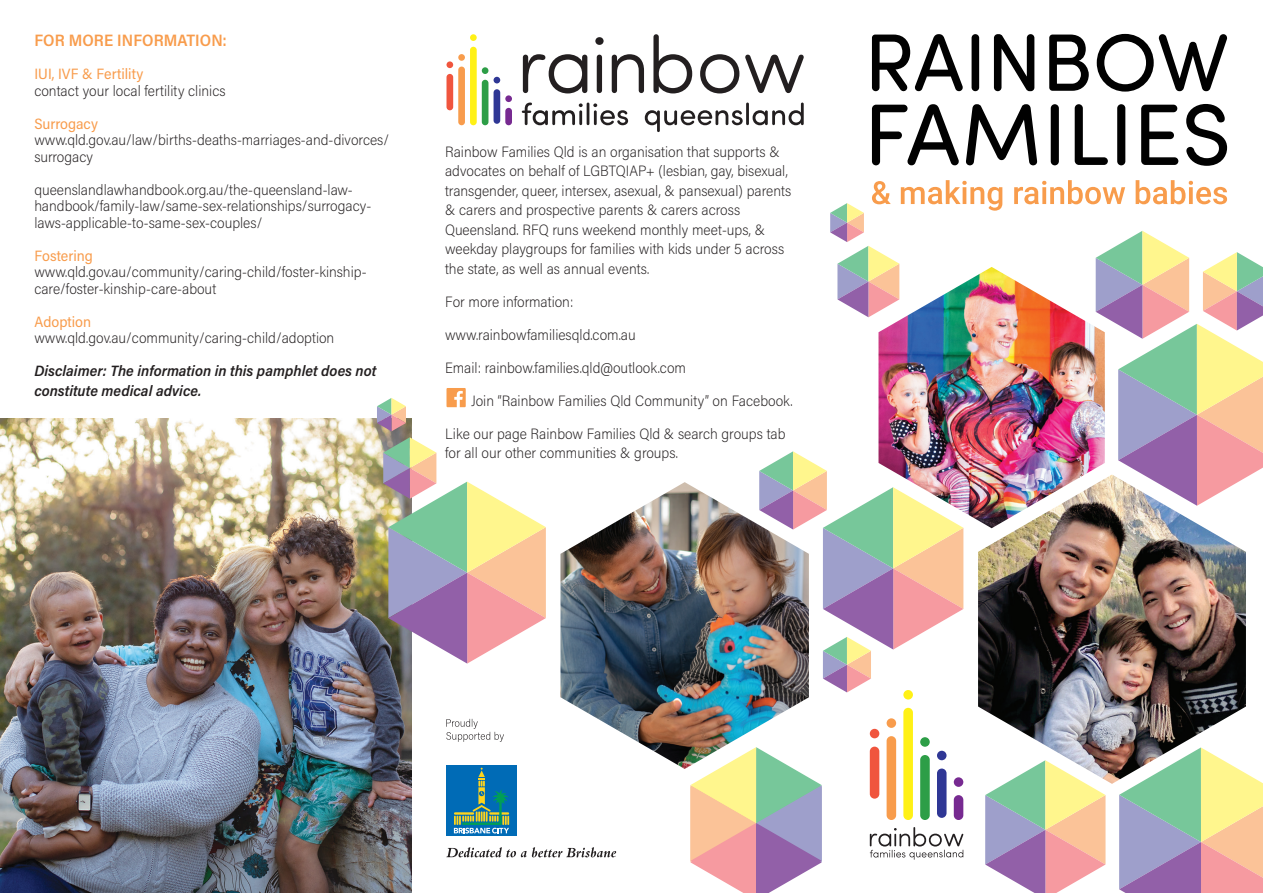
<style>
.page{position:relative;width:1263px;height:893px;background:#fff}
.page>*{position:absolute;margin:0;border:0;box-sizing:border-box;transform-origin:0 0}
.t1{font:600 16.5px "Acumin Pro Semi Cond";color:#f89c4c}
.t2{font:200 15px/19.5px "Acumin Pro Semi Cond";color:#231f20}
.t3{font:italic 600 15px/19.5px "Acumin Pro Semi Cond";color:#231f20}
.t4{font:15px "Acumin Pro Semi Cond";color:#f89c4c}
</style>
<div class="page">
<img style="left:878px;top:267px;width:218px;height:261px">
<img style="left:978px;top:474px;width:268px;height:310px">
<svg style="left:1096px;top:231px;width:167px;height:275px"></svg>
<svg style="left:1119px;top:747px;width:144px;height:146px;background:#bfb8a9"></svg>
<svg style="left:985px;top:760px;width:120px;height:133px"></svg>
<svg style="left:759px;top:451px;width:204px;height:241px"></svg>
<img style="left:560px;top:482px;width:249px;height:287px">
<svg style="left:690px;top:747px;width:132px;height:146px"></svg>
<img style="left:0;top:419px;width:412px;height:474px">
<svg style="left:383px;top:437px;width:163px;height:227px"></svg>
<svg style="left:377px;top:398px;width:29px;height:33px"></svg>
<svg style="left:523px;top:54px;width:64px;height:39px"></svg>
<svg style="left:595px;top:37px;width:9px;height:56px"></svg>
<svg style="left:612px;top:54px;width:32px;height:39px"></svg>
<svg style="left:653px;top:34px;width:39px;height:59px"></svg>
<svg style="left:700px;top:54px;width:39px;height:39px"></svg>
<svg style="left:745px;top:54px;width:59px;height:39px"></svg>
<svg style="left:645px;top:110px;width:98px;height:22px"></svg>
<hr style="left:746px;top:103px;width:3px;height:22px;background:#231f20">
<svg style="left:752px;top:103px;width:52px;height:22px"></svg>
<svg style="left:522px;top:103px;width:61px;height:22px"></svg>
<hr style="left:587px;top:103px;width:2px;height:22px;background:#231f20">
<svg style="left:593px;top:103px;width:35px;height:22px"></svg>
<div style="left:470px;top:47px;width:7px;height:78px;background:#fff116;border-radius:3px"></div>
<div style="left:470px;top:34px;width:7px;height:7px;background:#fff116;border-radius:50%"></div>
<div style="left:458px;top:67px;width:7px;height:58px;background:#f89c4c;border-radius:3px"></div>
<div style="left:458px;top:54px;width:7px;height:7px;background:#f89c4c;border-radius:50%"></div>
<div style="left:446px;top:74px;width:7px;height:36px;background:#f0553e;border-radius:3px"></div>
<div style="left:446px;top:61px;width:7px;height:7px;background:#f0553e;border-radius:50%"></div>
<div style="left:505px;top:108px;width:7px;height:17px;background:#772a91;border-radius:3px"></div>
<div style="left:505px;top:95px;width:7px;height:7px;background:#772a91;border-radius:50%"></div>
<div style="left:493px;top:89px;width:7px;height:35px;background:#2f3795;border-radius:3px"></div>
<div style="left:493px;top:77px;width:7px;height:6px;background:#2f3795;border-radius:50%"></div>
<div style="left:482px;top:80px;width:6px;height:45px;background:#2d9e47;border-radius:3px"></div>
<div style="left:482px;top:67px;width:6px;height:7px;background:#2d9e47;border-radius:50%"></div>
<svg style="left:446px;top:719px;width:58px;height:23px"></svg>
<svg style="left:446px;top:765px;width:71px;height:70px;background:#247da2"></svg>
<svg style="left:446px;top:847px;width:170px;height:10px"></svg>
<div style="left:903px;top:708px;width:10px;height:112px;background:#fff116;border-radius:5px"></div>
<div style="left:903px;top:690px;width:10px;height:9px;background:#fff116;border-radius:50%"></div>
<div style="left:886px;top:736px;width:10px;height:84px;background:#f89c4c;border-radius:5px"></div>
<div style="left:886px;top:718px;width:10px;height:10px;background:#f89c4c;border-radius:50%"></div>
<div style="left:870px;top:747px;width:9px;height:52px;background:#f0553e;border-radius:5px"></div>
<div style="left:870px;top:729px;width:9px;height:9px;background:#f0553e;border-radius:50%"></div>
<div style="left:954px;top:795px;width:9px;height:25px;background:#772a91;border-radius:5px"></div>
<div style="left:954px;top:777px;width:9px;height:10px;background:#772a91;border-radius:50%"></div>
<div style="left:937px;top:768px;width:9px;height:50px;background:#2f3795;border-radius:5px"></div>
<div style="left:937px;top:751px;width:9px;height:9px;background:#2f3795;border-radius:50%"></div>
<div style="left:920px;top:755px;width:10px;height:65px;background:#2d9e47;border-radius:5px"></div>
<div style="left:920px;top:737px;width:10px;height:10px;background:#2d9e47;border-radius:50%"></div>
<svg style="left:870px;top:827px;width:93px;height:33px"></svg>
<svg style="left:446px;top:388px;width:20px;height:19px"></svg>
<svg style="left:830px;top:180px;width:172px;height:137px"></svg>
<svg style="left:1014px;top:180px;width:111px;height:24px"></svg>
<svg style="left:1136px;top:180px;width:91px;height:24px"></svg>
<svg style="left:872px;top:104px;width:87px;height:62px"></svg>
<svg style="left:966px;top:104px;width:71px;height:61px"></svg>
<div style="left:1051px;top:104px;width:8px;height:61px;background:#010101;border-radius:4px"></div>
<svg style="left:1075px;top:104px;width:33px;height:61px"></svg>
<div style="left:1117px;top:104px;width:8px;height:61px;background:#010101;border-radius:4px"></div>
<svg style="left:1141px;top:105px;width:37px;height:60px"></svg>
<svg style="left:1186px;top:104px;width:41px;height:62px"></svg>
<svg style="left:872px;top:34px;width:91px;height:58px"></svg>
<div style="left:971px;top:34px;width:8px;height:57px;background:#010101;border-radius:4px"></div>
<svg style="left:994px;top:34px;width:40px;height:57px"></svg>
<svg style="left:1049px;top:35px;width:40px;height:56px"></svg>
<svg style="left:1097px;top:34px;width:130px;height:58px"></svg>
<p class="t1" style="left:34px;top:29px;width:194px">FOR MORE INFORMATION:</p>
<p class="t4" style="left:34px;top:63px;width:111px">IUI, IVF &amp; Fertility</p>
<p class="t2" style="left:34px;top:80px;width:193px">contact your local fertility clinics</p>
<p class="t4" style="left:34px;top:113px;width:65px">Surrogacy</p>
<p class="t2" style="left:34px;top:131px;width:356px;line-height:16.5px">www.qld.gov.au/law/births-deaths-marriages-and-divorces/ surrogacy</p>
<p class="t2" style="left:34px;top:181px;width:338px;line-height:16.5px">queenslandlawhandbook.org.au/the-queensland-law&shy;handbook/family-law/same-sex-relationships/surrogacy&shy;laws-applicable-to-same-sex-couples/</p>
<p class="t4" style="left:34px;top:245px;width:60px">Fostering</p>
<p class="t2" style="left:34px;top:263px;width:334px;line-height:16.5px">www.qld.gov.au/community/caring-child/foster-kinship&shy;care/foster-kinship-care-about</p>
<p class="t4" style="left:34px;top:311px;width:58px">Adoption</p>
<p class="t2" style="left:34px;top:328px;width:302px">www.qld.gov.au/community/caring-child/adoption</p>
<p class="t3" style="left:34px;top:360px;width:343px">Disclaimer: The information in this pamphlet does not constitute medical advice.</p>
<p class="t2" style="left:445px;top:141px;width:348px">Rainbow Families Qld is an organisation that supports &amp; advocates on behalf of LGBTQIAP+ (lesbian, gay, bisexual, transgender, queer, intersex, asexual, &amp; pansexual) parents &amp; carers and prospective parents &amp; carers across Queensland. RFQ runs weekend monthly meet-ups, &amp; weekday playgroups for families with kids under 5 across the state, as well as annual events.</p>
<p class="t2" style="left:445px;top:291px;width:130px">For more information:</p>
<p class="t2" style="left:445px;top:324px;width:192px">www.rainbowfamiliesqld.com.au</p>
<p class="t2" style="left:445px;top:357px;width:242px">Email: rainbow.families.qld@outlook.com</p>
<p class="t2" style="left:471px;top:390px;width:323px">Join “Rainbow Families Qld Community” on Facebook.</p>
<p class="t2" style="left:445px;top:423px;width:342px">Like our page Rainbow Families Qld &amp; search groups tab for all our other communities &amp; groups.</p>
</div>
